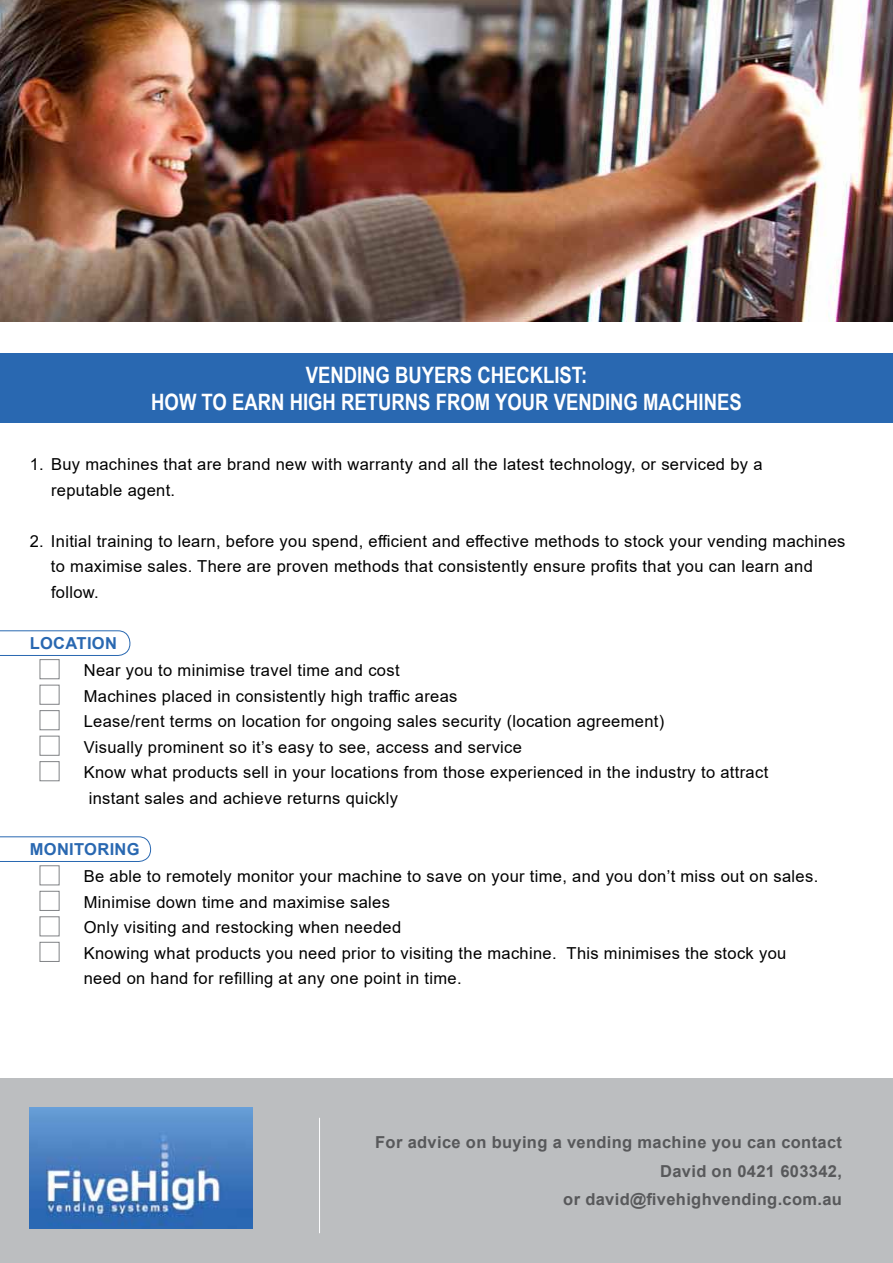
<style>
.page{position:relative;width:893px;height:1263px;background:#fff}
.page>*{position:absolute;margin:0;border:0;box-sizing:border-box;transform-origin:0 0}
.t1{font:700 22.5px/27.2px "Arial Narrow";color:#fff;text-align:center}
.t2{font:16.5px/25.5px "Arial";letter-spacing:.02em;color:#000}
.t3{font:700 16.5px/28.5px "Arial";letter-spacing:.02em;color:#58595b;text-align:right}
.t4{font:700 16.5px "Arial";letter-spacing:.02em;color:#2968b1}
</style>
<div class="page">
<svg style="left:0;top:836px;width:151px;height:26px"></svg>
<svg style="left:0;top:630px;width:130px;height:26px"></svg>
<div style="left:0;top:354px;width:893px;height:69px;background:#2968b1"></div>
<div style="left:40px;top:659px;width:20px;height:20px;border:1px solid #808285"></div>
<div style="left:40px;top:685px;width:20px;height:20px;border:1px solid #808285"></div>
<div style="left:40px;top:710px;width:20px;height:20px;border:1px solid #808285"></div>
<div style="left:40px;top:736px;width:20px;height:20px;border:1px solid #808285"></div>
<div style="left:40px;top:761px;width:20px;height:20px;border:1px solid #808285"></div>
<div style="left:40px;top:865px;width:20px;height:20px;border:1px solid #808285"></div>
<div style="left:40px;top:891px;width:20px;height:20px;border:1px solid #808285"></div>
<div style="left:40px;top:916px;width:20px;height:20px;border:1px solid #808285"></div>
<div style="left:40px;top:942px;width:20px;height:20px;border:1px solid #808285"></div>
<img style="left:0;top:0;width:893px;height:321px">
<div style="left:0;top:1079px;width:893px;height:184px;background:#bcbec0"></div>
<img style="left:30px;top:1107px;width:222px;height:122px">
<hr style="left:319px;top:1118px;width:1px;height:115px;background:#fff">
<h1 class="t1" style="left:151px;top:361px;width:592px">VENDING BUYERS CHECKLIST:<br>HOW TO EARN HIGH RETURNS FROM YOUR VENDING MACHINES</h1>
<p class="t2" style="left:51px;top:451px;width:713px;text-indent:-21px">1. Buy machines that are brand new with warranty and all the latest technology, or serviced by a reputable agent.</p>
<p class="t2" style="left:51px;top:528px;width:796px;text-indent:-21px">2. Initial training to learn, before you spend, efficient and effective methods to stock your vending machines to maximise sales. There are proven methods that consistently ensure profits that you can learn and follow.</p>
<p class="t4" style="left:30px;top:631px;width:89px">LOCATION</p>
<p class="t2" style="left:84px;top:657px;width:686px">Near you to minimise travel time and cost<br>Machines placed in consistently high traffic areas<br>Lease/rent terms on location for ongoing sales security (location agreement)<br>Visually prominent so it’s easy to see, access and service<br>Know what products sell in your locations from those experienced in the industry to attract instant sales and achieve returns quickly</p>
<p class="t4" style="left:30px;top:837px;width:111px">MONITORING</p>
<p class="t2" style="left:84px;top:864px;width:736px">Be able to remotely monitor your machine to save on your time, and you don’t miss out on sales.<br>Minimise down time and maximise sales<br>Only visiting and restocking when needed<br>Knowing what products you need prior to visiting the machine. This minimises the stock you need on hand for refilling at any one point in time.</p>
<p class="t3" style="left:375px;top:1128px;width:468px">For advice on buying a vending machine you can contact<br>David on 0421 603342,<br>or david@fivehighvending.com.au</p>
</div>
